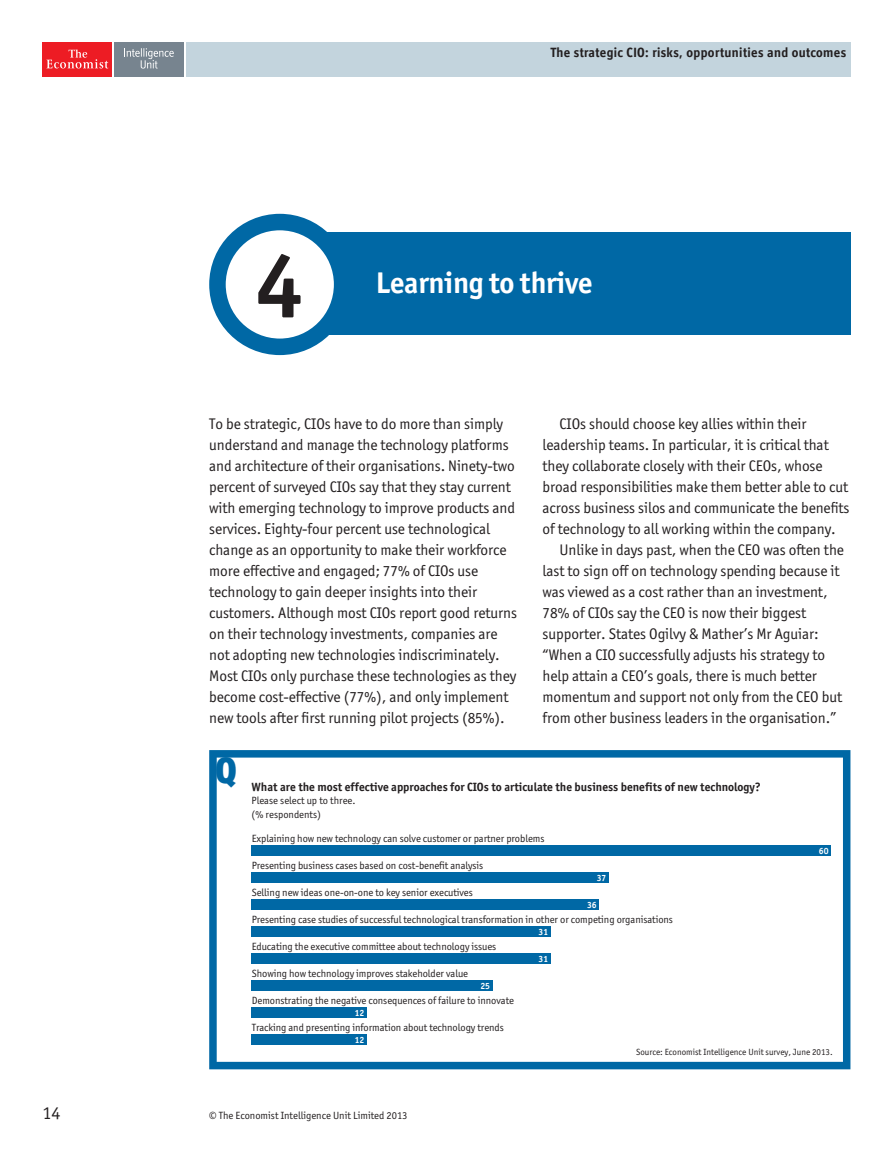
<style>
.page{position:relative;width:893px;height:1149px;background:#fff}
.page>*{position:absolute;margin:0;border:0;box-sizing:border-box;transform-origin:0 0}
.t1{font:700 90px "Officina San ITC";color:#231f20}
.t2{font:900 36px "Officina Display";color:#0068a5}
.t3{font:700 30px "Officina San ITC";letter-spacing:-.01em;color:#fff}
.t4{font:18px "Officina San ITC";color:#231f20}
.t5{font:15.3px/21px "Officina San ITC";letter-spacing:-.005em;color:#231f20}
.t6{font:700 13.5px "Officina Display";letter-spacing:.03em;color:#231f20}
.t7{font:700 12px "Officina San ITC";color:#231f20}
.t8{font:10.5px/13.5px "Officina San ITC";letter-spacing:-.005em;color:#231f20}
.t9{font:9px "Officina San ITC";color:#231f20}
.t10{font:700 9px "Officina San ITC";color:#fff}
</style>
<div class="page">
<div style="left:43px;top:43px;width:69px;height:34px;background:#ed1c24"></div>
<svg style="left:46px;top:49px;width:62px;height:19px"></svg>
<div style="left:114px;top:43px;width:70px;height:34px;background:#77848f"></div>
<svg style="left:124px;top:48px;width:50px;height:21px"></svg>
<div style="left:186px;top:43px;width:664px;height:34px;background:#c3d4dd"></div>
<div style="left:286px;top:233px;width:564px;height:102px;background:#0068a5"></div>
<svg style="left:217px;top:222px;width:125px;height:125px"></svg>
<div style="left:209px;top:214px;width:141px;height:141px;border:16px solid #0068a5;border-radius:50%"></div>
<svg style="left:209px;top:750px;width:641px;height:318px"></svg>
<div style="left:251px;top:844px;width:580px;height:11px;background:#0068a5"></div>
<div style="left:251px;top:871px;width:358px;height:11px;background:#0068a5"></div>
<div style="left:251px;top:898px;width:348px;height:11px;background:#0068a5"></div>
<div style="left:251px;top:926px;width:300px;height:10px;background:#0068a5"></div>
<div style="left:251px;top:952px;width:300px;height:11px;background:#0068a5"></div>
<div style="left:251px;top:980px;width:242px;height:10px;background:#0068a5"></div>
<div style="left:251px;top:1007px;width:116px;height:10px;background:#0068a5"></div>
<div style="left:251px;top:1034px;width:116px;height:10px;background:#0068a5"></div>
<h1 class="t1" style="left:256px;top:242px;width:50px">4</h1>
<p class="t6" style="left:550px;top:46px;width:297px">The strategic CIO: risks, opportunities and outcomes</p>
<h3 class="t3" style="left:376px;top:269px;width:218px">Learning to thrive</h3>
<p class="t5" style="left:209px;top:413px;width:309px">To be strategic, CIOs have to do more than simply understand and manage the technology platforms and architecture of their organisations. Ninety-two percent of surveyed CIOs say that they stay current with emerging technology to improve products and services. Eighty-four percent use technological change as an opportunity to make their workforce more effective and engaged; 77% of CIOs use technology to gain deeper insights into their customers. Although most CIOs report good returns on their technology investments, companies are not adopting new technologies indiscriminately.<br>Most CIOs only purchase these technologies as they become cost-effective (77%), and only implement new tools after first running pilot projects (85%).</p>
<p class="t5" style="left:560px;top:413px;width:248px">CIOs should choose key allies within their</p>
<p class="t5" style="left:543px;top:434px;width:288px">leadership teams. In particular, it is critical that</p>
<p class="t5" style="left:543px;top:455px;width:282px">they collaborate closely with their CEOs, whose</p>
<p class="t5" style="left:543px;top:476px;width:307px">broad responsibilities make them better able to cut</p>
<p class="t5" style="left:543px;top:497px;width:308px">across business silos and communicate the benefits</p>
<p class="t5" style="left:543px;top:518px;width:295px">of technology to all working within the company.</p>
<p class="t5" style="left:560px;top:539px;width:286px">Unlike in days past, when the CEO was often the</p>
<p class="t5" style="left:543px;top:560px;width:298px">last to sign off on technology spending because it</p>
<p class="t5" style="left:543px;top:581px;width:286px">was viewed as a cost rather than an investment,</p>
<p class="t5" style="left:543px;top:602px;width:265px">78% of CIOs say the CEO is now their biggest</p>
<p class="t5" style="left:543px;top:623px;width:278px">supporter. States Ogilvy &amp; Mather’s Mr Aguiar:</p>
<p class="t5" style="left:543px;top:644px;width:284px">“When a CIO successfully adjusts his strategy to</p>
<p class="t5" style="left:543px;top:665px;width:276px">help attain a CEO’s goals, there is much better</p>
<p class="t5" style="left:543px;top:686px;width:301px">momentum and support not only from the CEO but</p>
<p class="t5" style="left:543px;top:707px;width:295px">from other business leaders in the organisation.”</p>
<h2 class="t2" style="left:215px;top:753px;width:23px">Q</h2>
<p class="t7" style="left:252px;top:780px;width:511px">What are the most effective approaches for CIOs to articulate the business benefits of new technology?</p>
<p class="t8" style="left:252px;top:794px;width:105px">Please select up to three. (% respondents)</p>
<p class="t8" style="left:252px;top:831px;width:294px">Explaining how new technology can solve customer or partner problems</p>
<p class="t8" style="left:252px;top:858px;width:233px">Presenting business cases based on cost-benefit analysis</p>
<p class="t8" style="left:252px;top:885px;width:223px">Selling new ideas one-on-one to key senior executives</p>
<p class="t8" style="left:252px;top:912px;width:423px">Presenting case studies of successful technological transformation in other or competing organisations</p>
<p class="t8" style="left:252px;top:939px;width:246px">Educating the executive committee about technology issues</p>
<p class="t8" style="left:252px;top:966px;width:218px">Showing how technology improves stakeholder value</p>
<p class="t8" style="left:252px;top:993px;width:264px">Demonstrating the negative consequences of failure to innovate</p>
<p class="t8" style="left:252px;top:1020px;width:254px">Tracking and presenting information about technology trends</p>
<p class="t10" style="left:597px;top:873px;width:11px">37</p>
<p class="t10" style="left:587px;top:900px;width:11px">36</p>
<p class="t10" style="left:539px;top:927px;width:11px">31</p>
<p class="t10" style="left:539px;top:954px;width:11px">31</p>
<p class="t10" style="left:480px;top:981px;width:11px">25</p>
<p class="t10" style="left:355px;top:1008px;width:11px">12</p>
<p class="t10" style="left:355px;top:1035px;width:11px">12</p>
<p class="t10" style="left:819px;top:846px;width:11px">60</p>
<p class="t9" style="left:636px;top:1046px;width:198px">Source: Economist Intelligence Unit survey, June 2013.</p>
<p class="t4" style="left:43px;top:1103px;width:19px">14</p>
<p class="t8" style="left:209px;top:1108px;width:200px">© The Economist Intelligence Unit Limited 2013</p>
</div>
